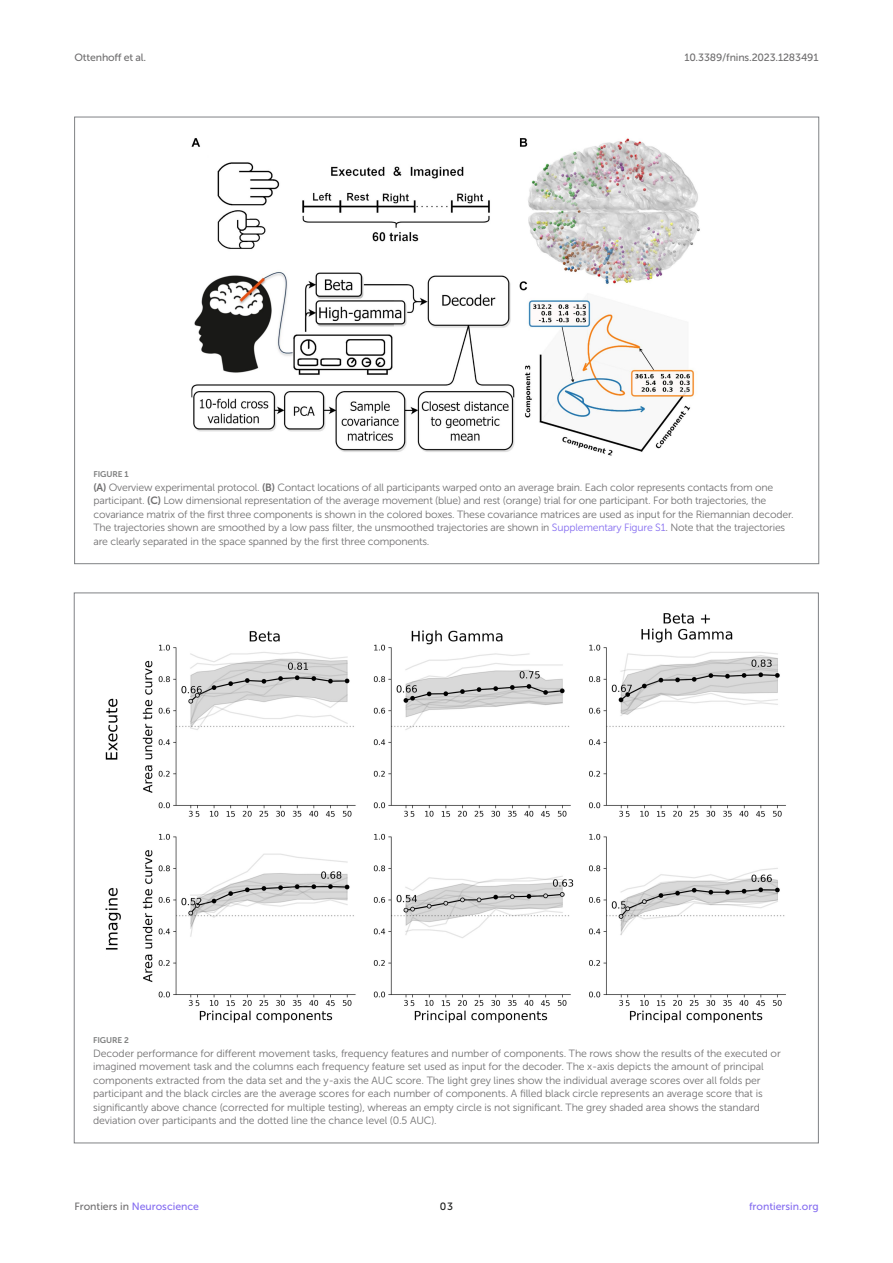
<style>
.page{position:relative;width:893px;height:1263px;background:#fff}
.page>*{position:absolute;margin:0;border:0;box-sizing:border-box;transform-origin:0 0}
.FIG_LEG{font:10.5px/13.5px "Museo Sans 300";letter-spacing:-.015em;color:#706f70}
.t1{font:10.5px "Museo Sans 500";letter-spacing:-.015em;color:#706f70}
.t2{font:10.5px "Museo Sans 500";color:#856df0}
.t3{font:10.5px "Museo Sans 500";color:#1b1c1b}
.FIG_HD{font:8.25px "Museo Sans 700";letter-spacing:-.01em;color:#7e7f7f}
.s1{font-family:"Museo Sans 700"}
.s2{color:#856df0}
.s3{color:#706f70}
</style>
<div class="page">
<img style="left:191px;top:138px;width:509px;height:318px">
<img style="left:105px;top:613px;width:681px;height:410px">
<p class="t1" style="left:74px;top:51px;width:73px">Ottenhoff et al.</p>
<p class="t1" style="left:684px;top:51px;width:136px">10.3389/fnins.2023.1283491</p>
<p class="FIG_HD" style="left:94px;top:470px;width:37px">FIGURE 1</p>
<p class="FIG_LEG" style="left:94px;top:480px;width:702px"><span class="s1">(A)</span> Overview experimental protocol. <span class="s1">(B)</span> Contact locations of all participants warped onto an average brain. Each color represents contacts from one participant. <span class="s1">(C)</span> Low dimensional representation of the average movement (blue) and rest (orange) trial for one participant. For both trajectories, the covariance matrix of the first three components is shown in the colored boxes. These covariance matrices are used as input for the Riemannian decoder.<br>The trajectories shown are smoothed by a low pass filter, the unsmoothed trajectories are shown in <span class="s2">Supplementary Figure S1</span>. Note that the trajectories are clearly separated in the space spanned by the first three components.</p>
<p class="FIG_HD" style="left:93px;top:1035px;width:37px">FIGURE 2</p>
<p class="FIG_LEG" style="left:93px;top:1046px;width:689px">Decoder performance for different movement tasks, frequency features and number of components. The rows show the results of the executed or imagined movement task and the columns each frequency feature set used as input for the decoder. The x-axis depicts the amount of principal components extracted from the data set and the y-axis the AUC score. The light grey lines show the individual average scores over all folds per participant and the black circles are the average scores for each number of components. A filled black circle represents an average score that is significantly above chance (corrected for multiple testing), whereas an empty circle is not significant. The grey shaded area shows the standard deviation over participants and the dotted line the chance level (0.5 AUC).</p>
<p class="t2" style="left:74px;top:1200px;width:126px"><span class="s3">Frontiers in</span> Neuroscience</p>
<p class="t3" style="left:440px;top:1200px;width:15px">03</p>
<p class="t2" style="left:749px;top:1200px;width:71px">frontiersin.org</p>
</div>
